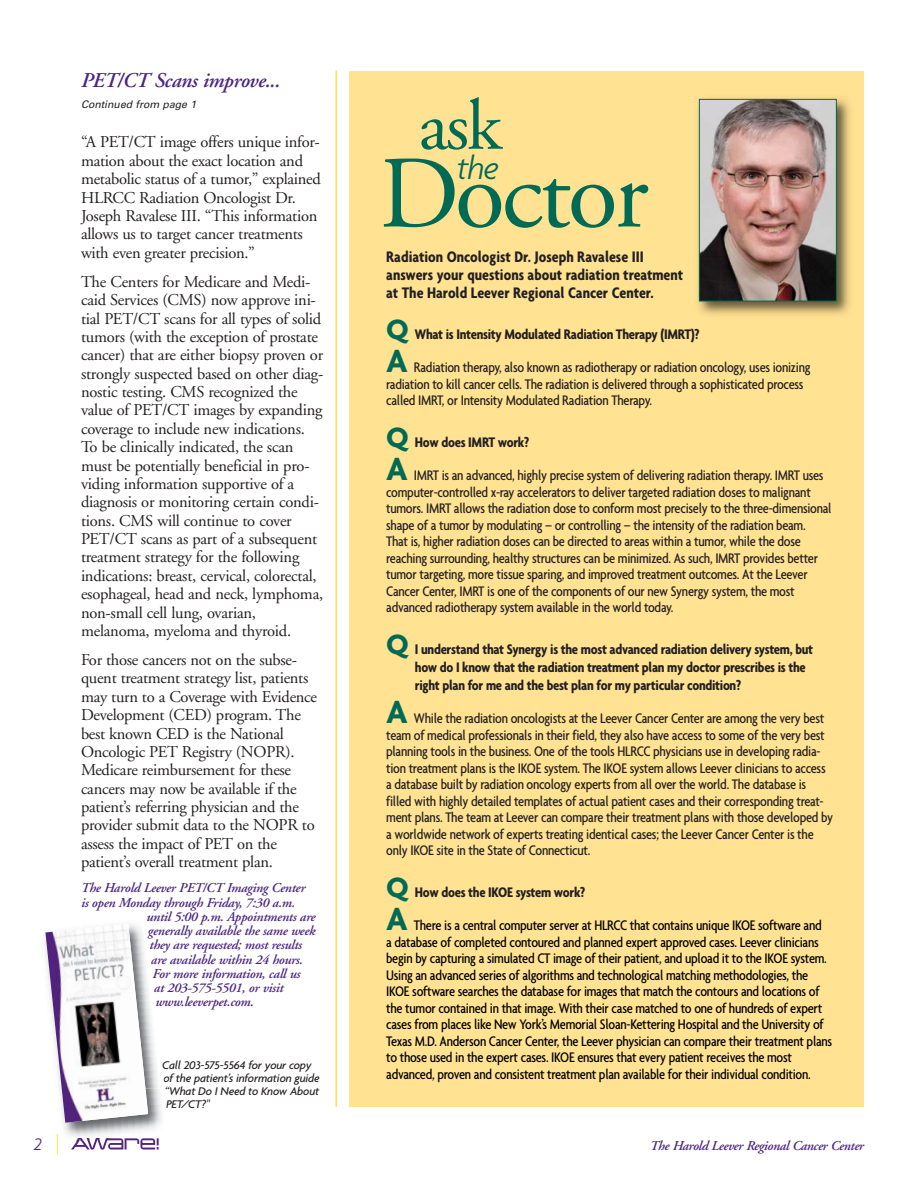
<style>
.page{position:relative;width:918px;height:1188px;background:#fff}
.page>*{position:absolute;margin:0;border:0;box-sizing:border-box;transform-origin:0 0}
.t1{font:102.3px "Adobe Garamond";letter-spacing:-.03em;color:#006a55}
.t2{font:72px "Adobe Garamond";color:#006a55}
.t3{font:700 34.5px "Agenda";color:#006a55}
.t4{font:italic 600 21px "Adobe Garamond";letter-spacing:-.02em;color:#4b2682}
.t5{font:italic 300 18px "Agenda";color:#4b2682}
.t6{font:16.5px/18.3px "Adobe Garamond";letter-spacing:-.02em;color:#231f20}
.t7{font:700 condensed 16.5px/18px "Agenda";color:#231f20}
.t8{font:500 condensed 15px/16.5px "Agenda";letter-spacing:-.02em;color:#231f20}
.t9{font:500 condensed 15px/16.5px "Agenda";letter-spacing:-.02em;color:#000}
.t10{font:700 condensed 15px/18px "Agenda";letter-spacing:-.02em;color:#231f20}
.t11{font:italic 600 13.5px "Adobe Garamond";letter-spacing:-.02em;color:#4b2682}
.t12{font:italic 500 12px/12.8px "Agenda";letter-spacing:-.015em;color:#231f20}
.t13{font:italic 10.5px "Univers";color:#231f20}
.s1{font-stretch:normal;font-size:30px;color:#006a55}
</style>
<div class="page">
<hr style="left:336px;top:71px;width:1px;height:1036px;background:#ffe44f">
<svg style="left:71px;top:1144px;width:88px;height:6px"></svg>
<div style="left:349px;top:71px;width:515px;height:1036px;background:#ffe292"></div>
<img style="left:698px;top:98px;width:152px;height:217px">
<img style="left:701px;top:101px;width:134px;height:198px">
<div style="left:699px;top:99px;width:138px;height:202px;border:1px solid #006a55"></div>
<img style="left:44px;top:943px;width:118px;height:201px">
<img style="left:155px;top:943px;width:7px;height:145px">
<img style="left:71px;top:1138px;width:42px;height:4px">
<svg style="left:148px;top:936px;width:7px;height:187px"></svg>
<img style="left:45px;top:924px;width:103px;height:199px">
<h3 class="t4" style="left:81px;top:72px;width:201px">PET/CT Scans improve...</h3>
<p class="t13" style="left:81px;top:101px;width:119px">Continued from page 1</p>
<p class="t6" style="left:81px;top:135px;width:241px">“A PET/CT image offers unique infor&shy;mation about the exact location and metabolic status of a tumor,” explained HLRCC Radiation Oncologist Dr.<br>Joseph Ravalese III. “This information allows us to target cancer treatments with even greater precision.”</p>
<p class="t6" style="left:81px;top:274px;width:244px">The Centers for Medicare and Medi - caid Services (CMS) now approve ini&shy;tial PET/CT scans for all types of solid tumors (with the exception of prostate cancer) that are either biopsy proven or strongly suspected based on other diag&shy;nostic testing. CMS recognized the value of PET/CT images by expanding coverage to include new indications.<br>To be clinically indicated, the scan must be potentially beneficial in pro&shy;viding information supportive of a diagnosis or monitoring certain condi&shy;tions. CMS will continue to cover PET/CT scans as part of a subsequent treatment strategy for the following indications: breast, cervical, colorectal, esophageal, head and neck, lymphoma, non-small cell lung, ovarian, melanoma, myeloma and thyroid.</p>
<p class="t6" style="left:81px;top:652px;width:238px">For those cancers not on the subse&shy;quent treatment strategy list, patients may turn to a Coverage with Evidence Development (CED) program. The best known CED is the National Oncologic PET Registry (NOPR).<br>Medicare reimbursement for these cancers may now be available if the patient’s referring physician and the provider submit data to the NOPR to assess the impact of PET on the patient’s overall treatment plan.</p>
<p class="t11" style="left:81px;top:883px;width:226px">The Harold Leever PET/CT Imaging Center</p>
<p class="t11" style="left:81px;top:897px;width:216px">is open Monday through Friday, 7:30 a.m.</p>
<p class="t11" style="left:146px;top:911px;width:171px">until 5:00 p.m. Appointments are</p>
<p class="t11" style="left:148px;top:925px;width:169px">generally available the same week</p>
<p class="t11" style="left:149px;top:940px;width:154px">they are requested; most results</p>
<p class="t11" style="left:151px;top:954px;width:154px">are available within 24 hours.</p>
<p class="t11" style="left:152px;top:968px;width:150px">For more information, call us</p>
<p class="t11" style="left:154px;top:982px;width:131px">at 203-575-5501, or visit</p>
<p class="t11" style="left:155px;top:997px;width:100px">www.leeverpet.com.</p>
<p class="t12" style="left:162px;top:1060px;width:159px">Call 203-575-5564 for your copy of the patient’s information guide “What Do I Need to Know About<br>PET/CT?"</p>
<h2 class="t2" style="left:419px;top:97px;width:84px">ask<sub>the</sub></h2>
<h1 class="t1" style="left:379px;top:153px;width:270px">Doctor</h1>
<p class="t7" style="left:386px;top:249px;width:299px">Radiation Oncologist Dr. Joseph Ravalese III answers your questions about radiation treatment at The Harold Leever Regional Cancer Center.</p>
<p class="t10" style="left:386px;top:327px;width:315px"><span class="s1">Q</span> What is Intensity Modulated Radiation Therapy (IMRT)?</p>
<h3 class="t3" style="left:386px;top:348px;width:23px">A</h3>
<p class="t8" style="left:386px;top:361px;width:426px;text-indent:28px">Radiation therapy, also known as radiotherapy or radiation oncology, uses ionizing radiation to kill cancer cells. The radiation is delivered through a sophisticated process called IMRT, or Intensity Modulated Radiation Therapy.</p>
<p class="t10" style="left:386px;top:435px;width:145px"><span class="s1">Q</span> How does IMRT work?</p>
<h3 class="t3" style="left:386px;top:456px;width:23px">A</h3>
<p class="t8" style="left:386px;top:469px;width:447px;text-indent:28px">IMRT is an advanced, highly precise system of delivering radiation therapy. IMRT uses computer-controlled x-ray accelerators to deliver targeted radiation doses to malignant tumors. IMRT allows the radiation dose to conform most precisely to the three-dimensional shape of a tumor by modulating – or controlling – the intensity of the radiation beam.<br>That is, higher radiation doses can be directed to areas within a tumor, while the dose reaching surrounding, healthy structures can be minimized. As such, IMRT provides better tumor targeting, more tissue sparing, and improved treatment outcomes. At the Leever Cancer Center, IMRT is one of the components of our new Synergy system, the most advanced radiotherapy system available in the world today.</p>
<p class="t10" style="left:415px;top:642px;width:400px;text-indent:-29px"><span class="s1">Q</span> I understand that Synergy is the most advanced radiation delivery system, but how do I know that the radiation treatment plan my doctor prescribes is the right plan for me and the best plan for my particular condition?</p>
<h3 class="t3" style="left:386px;top:699px;width:23px">A</h3>
<p class="t8" style="left:386px;top:712px;width:448px;text-indent:28px">While the radiation oncologists at the Leever Cancer Center are among the very best team of medical professionals in their field, they also have access to some of the very best planning tools in the business. One of the tools HLRCC physicians use in developing radia&shy;tion treatment plans is the IKOE system. The IKOE system allows Leever clinicians to access a database built by radiation oncology experts from all over the world. The database is filled with highly detailed templates of actual patient cases and their corresponding treat&shy;ment plans. The team at Leever can compare their treatment plans with those developed by a worldwide network of experts treating identical cases; the Leever Cancer Center is the only IKOE site in the State of Connecticut.</p>
<p class="t10" style="left:386px;top:885px;width:201px"><span class="s1">Q</span> How does the IKOE system work?</p>
<h3 class="t3" style="left:386px;top:906px;width:23px">A</h3>
<p class="t9" style="left:386px;top:919px;width:448px;text-indent:28px">There is a central computer server at HLRCC that contains unique IKOE software and<br>a database of completed contoured and planned expert approved cases. Leever clinicians begin by capturing a simulated CT image of their patient, and upload it to the IKOE system.<br>Using an advanced series of algorithms and technological matching methodologies, the IKOE software searches the database for images that match the contours and locations of the tumor contained in that image. With their case matched to one of hundreds of expert cases from places like New York’s Memorial Sloan-Kettering Hospital and the University of Texas M.D. Anderson Cancer Center, the Leever physician can compare their treatment plans to those used in the expert cases. IKOE ensures that every patient receives the most advanced, proven and consistent treatment plan available for their individual condition.</p>
<p class="t5" style="left:34px;top:1137px;width:10px">2</p>
<p class="t11" style="left:650px;top:1140px;width:215px">The Harold Leever Regional Cancer Center</p>
</div>
